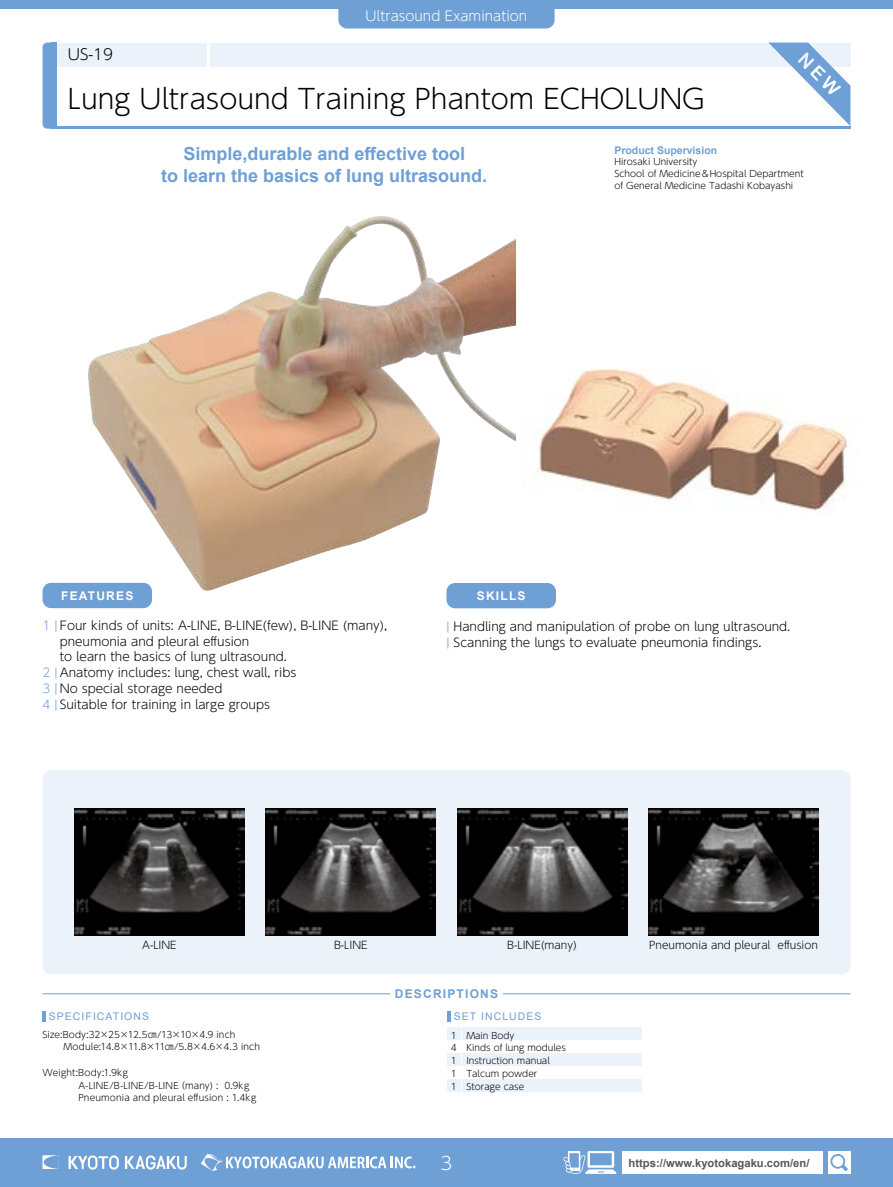
<style>
.page{position:relative;width:893px;height:1187px;background:#fff}
.page>*{position:absolute;margin:0;border:0;box-sizing:border-box;transform-origin:0 0}
.t1{font:300 27px "UD Shin Go Pr 6 N";color:#000}
.t2{font:700 18px/22.4px "Arial";color:#6e9fd5;text-align:center}
.t3{font:300 18px "UD Shin Go Pr 6 N";color:#fff}
.t4{font:300 15px "UD Shin Go Pr 6 N";color:#000}
.t5{font:300 13.5px "UD Shin Go Pr 6 N";color:#fff}
.t6{font:300 12px/15.9px "UD Shin Go Pr 6 N";color:#000}
.t7{font:700 12px "Arial";letter-spacing:.1em;color:#fff}
.t8{font:700 12px "Arial";letter-spacing:.1em;color:#6e9fd5}
.t9{font:700 11.25px "Arial";color:#595757}
.t10{font:300 10.5px "UD Shin Go Pr 6 N";color:#000}
.t11{font:10.5px "Arial";letter-spacing:.1em;color:#6e9fd5}
.t12{font:700 10.5px "Arial";color:#6e9fd5}
.t13{font:300 9px/12.8px "UD Shin Go Pr 6 N";color:#000}
.t14{font:300 9px/12.8px "UD Shin Go Pr 6 N";letter-spacing:.02em;color:#000}
.s1{color:#6e9fd5}
</style>
<div class="page">
<div style="left:0;top:0;width:893px;height:9px;background:#6e9fd5"></div>
<hr style="left:50px;top:126px;width:800px;height:3px;background:#6e9fd5">
<div style="left:50px;top:43px;width:800px;height:23px;background:#ecf2fa"></div>
<hr style="left:207px;top:43px;width:3px;height:33px;background:#fff">
<div style="left:43px;top:43px;width:14px;height:86px;background:#6e9fd5;border-radius:5px"></div>
<div style="left:51px;top:43px;width:6px;height:86px;background:#6e9fd5"></div>
<div style="left:338px;top:9px;width:217px;height:19px;background:#6e9fd5"></div>
<svg style="left:768px;top:43px;width:82px;height:83px"></svg>
<div style="left:0;top:1137px;width:893px;height:49px;background:#6e9fd5"></div>
<div style="left:622px;top:1150px;width:201px;height:23px;background:#fff"></div>
<div style="left:828px;top:1150px;width:22px;height:23px;background:#fff"></div>
<svg style="left:43px;top:1155px;width:16px;height:13px"></svg>
<svg style="left:69px;top:1155px;width:50px;height:14px"></svg>
<svg style="left:125px;top:1155px;width:62px;height:14px"></svg>
<svg style="left:201px;top:1154px;width:214px;height:16px"></svg>
<svg style="left:830px;top:1154px;width:18px;height:16px"></svg>
<svg style="left:563px;top:1151px;width:53px;height:22px"></svg>
<div style="left:43px;top:770px;width:807px;height:204px;background:#ecf2fa;border-radius:9px"></div>
<div style="left:43px;top:583px;width:109px;height:25px;background:#6e9fd5;border-radius:9px"></div>
<div style="left:446px;top:583px;width:110px;height:25px;background:#6e9fd5;border-radius:9px"></div>
<div style="left:462px;top:1027px;width:179px;height:13px;background:#ecf2fa"></div>
<div style="left:447px;top:1027px;width:14px;height:13px;background:#ecf2fa"></div>
<div style="left:462px;top:1053px;width:179px;height:13px;background:#ecf2fa"></div>
<div style="left:462px;top:1079px;width:179px;height:13px;background:#ecf2fa"></div>
<div style="left:447px;top:1053px;width:14px;height:13px;background:#ecf2fa"></div>
<div style="left:447px;top:1079px;width:14px;height:13px;background:#ecf2fa"></div>
<svg style="left:447px;top:1011px;width:3px;height:10px"></svg>
<svg style="left:43px;top:1011px;width:3px;height:10px"></svg>
<hr style="left:43px;top:993px;width:347px;height:1px;background:#6e9fd5">
<hr style="left:503px;top:993px;width:347px;height:1px;background:#6e9fd5">
<img style="left:88px;top:216px;width:428px;height:376px">
<img style="left:74px;top:808px;width:170px;height:127px">
<img style="left:266px;top:808px;width:170px;height:127px">
<img style="left:457px;top:808px;width:170px;height:127px">
<img style="left:648px;top:808px;width:171px;height:127px">
<img style="left:539px;top:369px;width:308px;height:142px">
<p class="t4" style="left:68px;top:42px;width:47px">US-19</p>
<p class="t5" style="left:366px;top:5px;width:163px">Ultrasound Examination</p>
<h1 class="t1" style="left:68px;top:77px;width:638px">Lung Ultrasound Training Phantom ECHOLUNG</h1>
<h2 class="t2" style="left:161px;top:143px;width:328px">Simple,durable and effective tool<br>to learn the basics of lung ultrasound.</h2>
<p class="t12" style="left:614px;top:142px;width:104px">Product Supervision</p>
<p class="t13" style="left:614px;top:156px;width:191px;line-height:11.7px">Hirosaki University<br>School of Medicine＆Hospital Department of General Medicine Tadashi Kobayashi</p>
<p class="t7" style="left:61px;top:587px;width:74px">FEATURES</p>
<p class="t7" style="left:477px;top:587px;width:50px">SKILLS</p>
<p class="t6" style="left:43px;top:616px;width:346px"><span class="s1">1 |</span> Four kinds of units: A-LINE, B-LINE(few), B-LINE (many),</p>
<p class="t6" style="left:60px;top:632px;width:191px">pneumonia and pleural effusion</p>
<p class="t6" style="left:60px;top:648px;width:229px">to learn the basics of lung ultrasound.</p>
<p class="t6" style="left:43px;top:664px;width:255px"><span class="s1">2 |</span> Anatomy includes: lung, chest wall, ribs</p>
<p class="t6" style="left:43px;top:680px;width:181px"><span class="s1">3 |</span> No special storage needed</p>
<p class="t6" style="left:43px;top:696px;width:229px"><span class="s1">4 |</span> Suitable for training in large groups</p>
<p class="t6" style="left:446px;top:617px;width:345px"><span class="s1">|</span> Handling and manipulation of probe on lung ultrasound. <span class="s1">|</span> Scanning the lungs to evaluate pneumonia findings.</p>
<p class="t10" style="left:142px;top:936px;width:36px">A-LINE</p>
<p class="t10" style="left:334px;top:936px;width:35px">B-LINE</p>
<p class="t10" style="left:507px;top:936px;width:71px">B-LINE(many)</p>
<p class="t10" style="left:649px;top:936px;width:170px">Pneumonia and pleural effusion</p>
<p class="t11" style="left:49px;top:1009px;width:102px">SPECIFICATIONS</p>
<p class="t13" style="left:43px;top:1027px;width:219px;text-align:right">Size:Body:32×25×12.5㎝/13×10×4.9 inch 　　<br>Module:14.8×11.8×11㎝/5.8×4.6×4.3 inch</p>
<p class="t14" style="left:78px;top:1065px;width:179px;text-indent:-36px">Weight:Body:1.9kg<br>A-LINE/B-LINE/B-LINE（many) : 0.9kg<br>Pneumonia and pleural effusion : 1.4kg</p>
<p class="t8" style="left:395px;top:985px;width:105px">DESCRIPTIONS</p>
<p class="t11" style="left:454px;top:1009px;width:89px">SET INCLUDES</p>
<p class="t13" style="left:451px;top:1028px;width:7px;text-align:justify">1<br>4<br>1<br>1<br>1</p>
<p class="t13" style="left:466px;top:1028px;width:101px">Main Body<br>Kinds of lung modules<br>Instruction manual<br>Talcum powder<br>Storage case</p>
<h2 class="t3" style="left:441px;top:1148px;width:13px">3</h2>
<p class="t9" style="left:629px;top:1154px;width:182px">https://www.kyotokagaku.com/en/</p>
</div>
